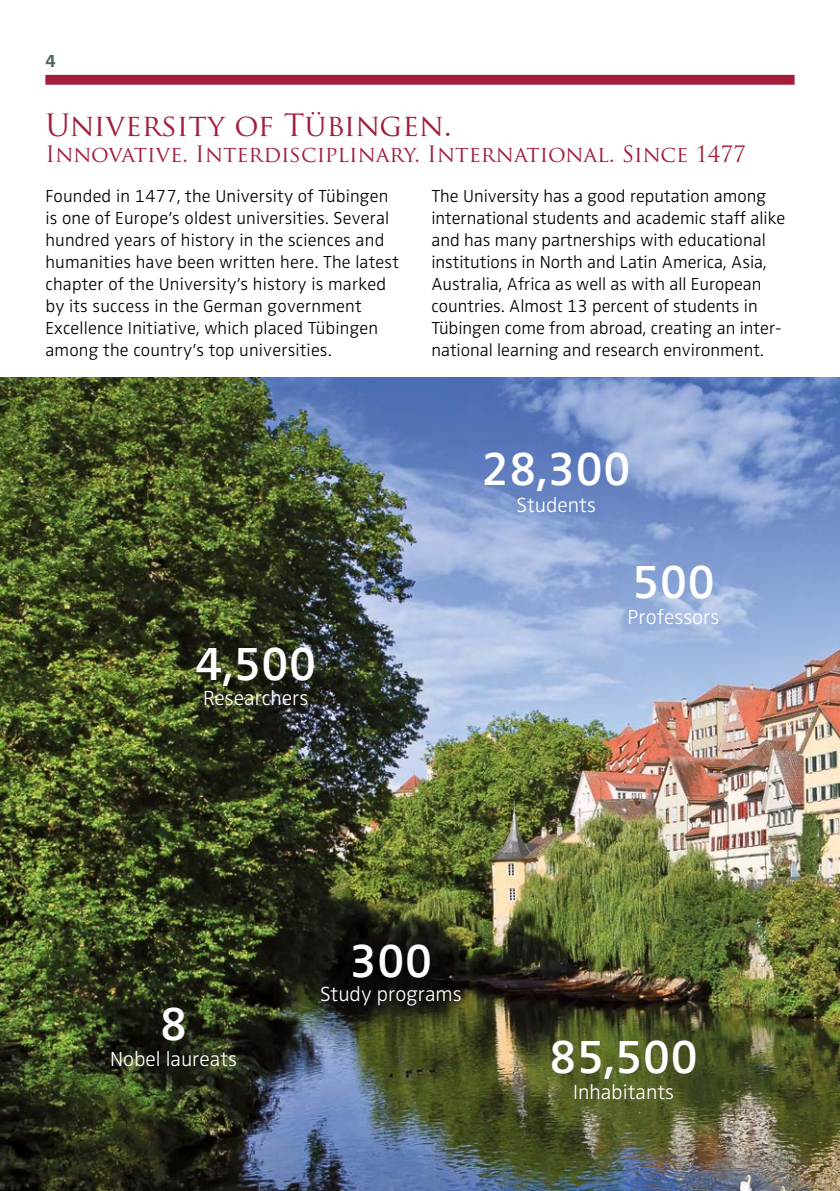
<style>
.page{position:relative;width:840px;height:1191px;background:#fff}
.page>*{position:absolute;margin:0;border:0;box-sizing:border-box;transform-origin:0 0}
.t1{font:600 48px "Zwo OT";color:#fff}
.t2{font:30px "Trajan Pro";color:#a21e3b}
.t3{font:22px "Trajan Pro";color:#a21e3b}
.t4{font:300 21.2px "Zwo OT";color:#fff}
.t5{font:300 18px/22px "Zwo OT";color:#000}
.t6{font:700 18px "Zwo OT";color:#535d62}
</style>
<div class="page">
<div style="left:45px;top:75px;width:749px;height:10px;background:#a21e3b"></div>
<img style="left:0;top:378px;width:839px;height:813px">
<p class="t6" style="left:45px;top:50px;width:12px">4</p>
<h2 class="t2" style="left:45px;top:106px;width:407px">University of Tübingen.</h2>
<p class="t3" style="left:45px;top:140px;width:701px">Innovative. Interdisciplinary. International. Since 1477</p>
<p class="t5" style="left:45px;top:186px;width:355px">Founded in 1477, the University of Tübingen is one of Europe’s oldest universities. Several hundred years of history in the sciences and humanities have been written here. The latest chapter of the University’s history is marked by its success in the German government Excellence Initiative, which placed Tübingen among the country’s top universities.</p>
<p class="t5" style="left:431px;top:186px;width:355px">The University has a good reputation among international students and academic staff alike and has many partnerships with educational institutions in North and Latin America, Asia, Australia, Africa as well as with all European countries. Almost 13 percent of students in Tübingen come from abroad, creating an inter&shy;national learning and research environment.</p>
<h1 class="t1" style="left:481px;top:441px;width:150px">28,300</h1>
<p class="t4" style="left:516px;top:492px;width:81px">Students</p>
<h1 class="t1" style="left:195px;top:636px;width:123px">4,500</h1>
<p class="t4" style="left:203px;top:686px;width:107px">Researchers</p>
<h1 class="t1" style="left:631px;top:554px;width:84px">500</h1>
<p class="t4" style="left:627px;top:605px;width:93px">Professors</p>
<h1 class="t1" style="left:160px;top:996px;width:29px">8</h1>
<p class="t4" style="left:110px;top:1047px;width:128px">Nobel laureats</p>
<h1 class="t1" style="left:349px;top:932px;width:84px">300</h1>
<p class="t4" style="left:320px;top:982px;width:143px">Study programs</p>
<h1 class="t1" style="left:548px;top:1029px;width:150px">85,500</h1>
<p class="t4" style="left:572px;top:1080px;width:102px">Inhabitants</p>
</div>
